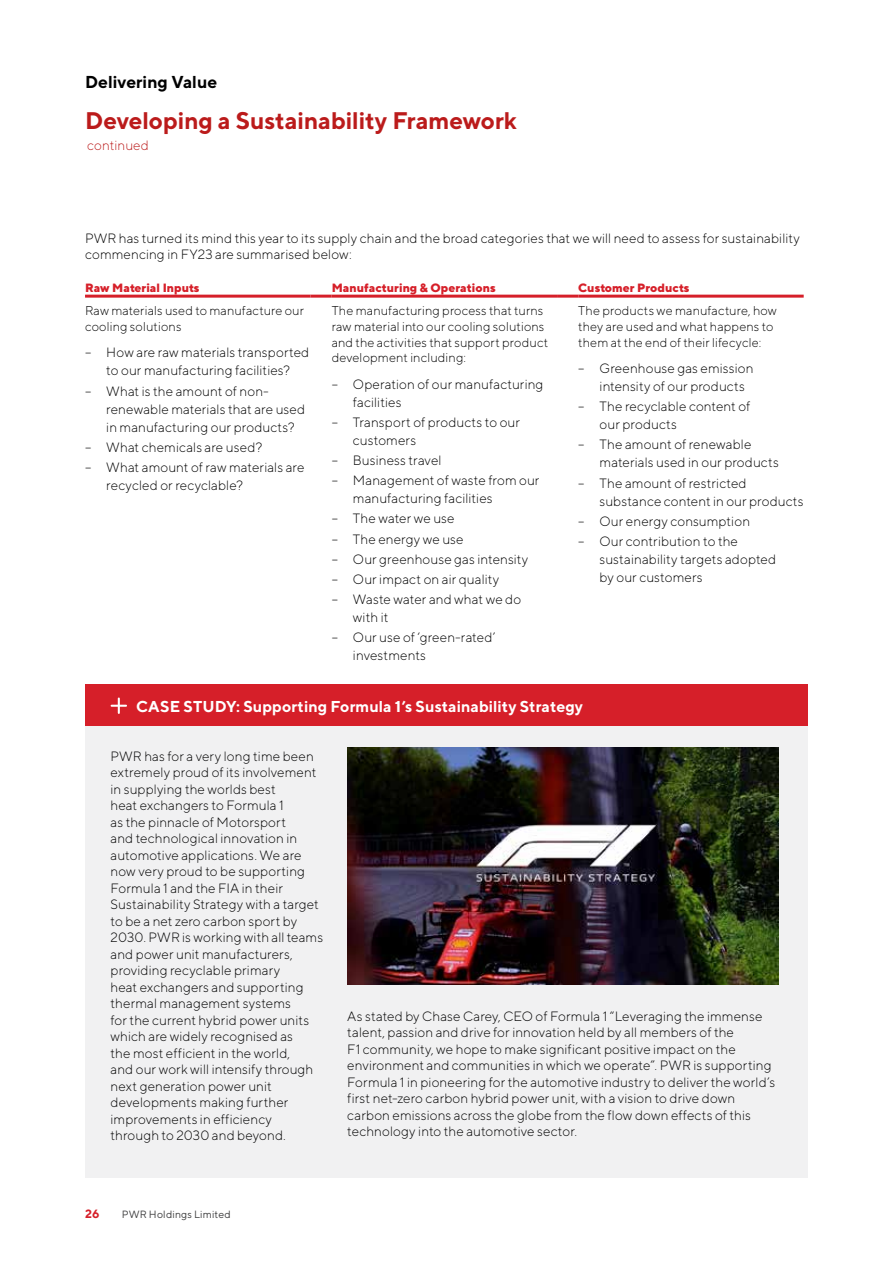
<style>
.page{position:relative;width:893px;height:1263px;background:#fff}
.page>*{position:absolute;margin:0;border:0;box-sizing:border-box;transform-origin:0 0}
.t1{font:700 24px "TT Norms";letter-spacing:-.005em;color:#bb1b1b}
.t2{font:700 17.25px "TT Norms";color:#000}
.t3{font:700 15.75px "TT Norms";letter-spacing:.005em;color:#fff}
.t4{font:300 13.5px/16.5px "TT Norms";letter-spacing:.005em;color:#000}
.t5{font:300 13.5px "TT Norms";letter-spacing:.005em;color:#bb1b1b}
.t6{font:300 12.75px/15.8px "TT Norms";letter-spacing:.01em;color:#000}
.t7{font:800 12px "TT Norms";color:#d61f29}
.t8{font:700 12px "TT Norms";color:#d61f29}
.t9{font:10.5px "TT Norms";letter-spacing:.015em;color:#3c3c3d}
</style>
<div class="page">
<hr style="left:85px;top:295px;width:225px;height:3px;background:#d61f29">
<hr style="left:310px;top:295px;width:22px;height:3px;background:#d61f29">
<hr style="left:332px;top:295px;width:225px;height:3px;background:#d61f29">
<hr style="left:557px;top:295px;width:21px;height:3px;background:#d61f29">
<hr style="left:578px;top:295px;width:226px;height:3px;background:#d61f29">
<div style="left:85px;top:685px;width:723px;height:493px;background:#f1f1f2"></div>
<div style="left:85px;top:685px;width:723px;height:41px;background:#d61f29"></div>
<svg style="left:112px;top:698px;width:14px;height:15px"></svg>
<img style="left:347px;top:747px;width:431px;height:237px">
<p class="t2" style="left:85px;top:71px;width:134px">Delivering Value</p>
<h1 class="t1" style="left:85px;top:106px;width:433px">Developing a Sustainability Framework</h1>
<p class="t5" style="left:87px;top:137px;width:63px">continued</p>
<p class="t4" style="left:85px;top:229px;width:716px">PWR has turned its mind this year to its supply chain and the broad categories that we will need to assess for sustainability commencing in FY23 are summarised below:</p>
<p class="t7" style="left:85px;top:280px;width:116px">Raw Material Inputs</p>
<p class="t7" style="left:332px;top:280px;width:166px">Manufacturing &amp; Operations</p>
<p class="t7" style="left:578px;top:280px;width:113px">Customer Products</p>
<p class="t6" style="left:85px;top:303px;width:221px">Raw materials used to manufacture our cooling solutions</p>
<p class="t4" style="left:85px;top:343px;width:226px;line-height:18px;text-align:center">– How are raw materials transported to our manufacturing facilities?</p>
<p class="t4" style="left:106px;top:381px;width:200px;line-height:18px;text-indent:-21px">– What is the amount of non&shy;renewable materials that are used in manufacturing our products?</p>
<p class="t4" style="left:85px;top:438px;width:179px">– What chemicals are used?</p>
<p class="t4" style="left:106px;top:458px;width:200px;line-height:18px;text-indent:-21px">– What amount of raw materials are recycled or recyclable?</p>
<p class="t6" style="left:332px;top:303px;width:218px">The manufacturing process that turns raw material into our cooling solutions and the activities that support product development including:</p>
<p class="t4" style="left:353px;top:375px;width:192px;line-height:18px;text-indent:-21px">– Operation of our manufacturing facilities</p>
<p class="t4" style="left:353px;top:413px;width:169px;line-height:18px;text-indent:-21px">– Transport of products to our customers</p>
<p class="t4" style="left:332px;top:452px;width:111px">– Business travel</p>
<p class="t4" style="left:353px;top:471px;width:188px;line-height:18px;text-indent:-21px">– Management of waste from our manufacturing facilities</p>
<p class="t4" style="left:332px;top:510px;width:124px">– The water we use</p>
<p class="t4" style="left:332px;top:530px;width:133px">– The energy we use</p>
<p class="t4" style="left:332px;top:550px;width:198px">– Our greenhouse gas intensity</p>
<p class="t4" style="left:332px;top:571px;width:169px">– Our impact on air quality</p>
<p class="t4" style="left:353px;top:590px;width:170px;line-height:18px;text-indent:-21px">– Waste water and what we do with it</p>
<p class="t4" style="left:353px;top:628px;width:144px;line-height:18px;text-indent:-21px">– Our use of ‘green-rated’ investments</p>
<p class="t6" style="left:578px;top:303px;width:200px">The products we manufacture, how they are used and what happens to them at the end of their lifecycle:</p>
<p class="t4" style="left:600px;top:359px;width:156px;line-height:18px;text-indent:-21px">– Greenhouse gas emission intensity of our products</p>
<p class="t4" style="left:600px;top:397px;width:152px;line-height:18px;text-indent:-21px">– The recyclable content of our products</p>
<p class="t4" style="left:600px;top:435px;width:181px;line-height:18px;text-indent:-21px">– The amount of renewable materials used in our products</p>
<p class="t4" style="left:600px;top:473px;width:206px;line-height:18px;text-indent:-21px">– The amount of restricted substance content in our products</p>
<p class="t4" style="left:578px;top:512px;width:173px">– Our energy consumption</p>
<p class="t4" style="left:600px;top:532px;width:178px;line-height:18px;text-indent:-21px">– Our contribution to the sustainability targets adopted by our customers</p>
<p class="t3" style="left:136px;top:697px;width:448px">CASE STUDY: Supporting Formula 1’s Sustainability Strategy</p>
<p class="t4" style="left:111px;top:747px;width:214px">PWR has for a very long time been extremely proud of its involvement in supplying the worlds best<br>heat exchangers to Formula 1<br>as the pinnacle of Motorsport<br>and technological innovation in automotive applications. We are now very proud to be supporting<br>Formula 1 and the FIA in their<br>Sustainability Strategy with a target to be a net zero carbon sport by<br>2030. PWR is working with all teams and power unit manufacturers, providing recyclable primary<br>heat exchangers and supporting thermal management systems<br>for the current hybrid power units which are widely recognised as<br>the most efficient in the world,<br>and our work will intensify through next generation power unit developments making further improvements in efficiency through to 2030 and beyond.</p>
<p class="t4" style="left:347px;top:1007px;width:430px">As stated by Chase Carey, CEO of Formula 1 “Leveraging the immense talent, passion and drive for innovation held by all members of the<br>F1 community, we hope to make significant positive impact on the environment and communities in which we operate”. PWR is supporting Formula 1 in pioneering for the automotive industry to deliver the world’s first net-zero carbon hybrid power unit, with a vision to drive down carbon emissions across the globe from the flow down effects of this technology into the automotive sector.</p>
<p class="t8" style="left:85px;top:1206px;width:16px">26</p>
<p class="t9" style="left:122px;top:1208px;width:111px">PWR Holdings Limited</p>
</div>
